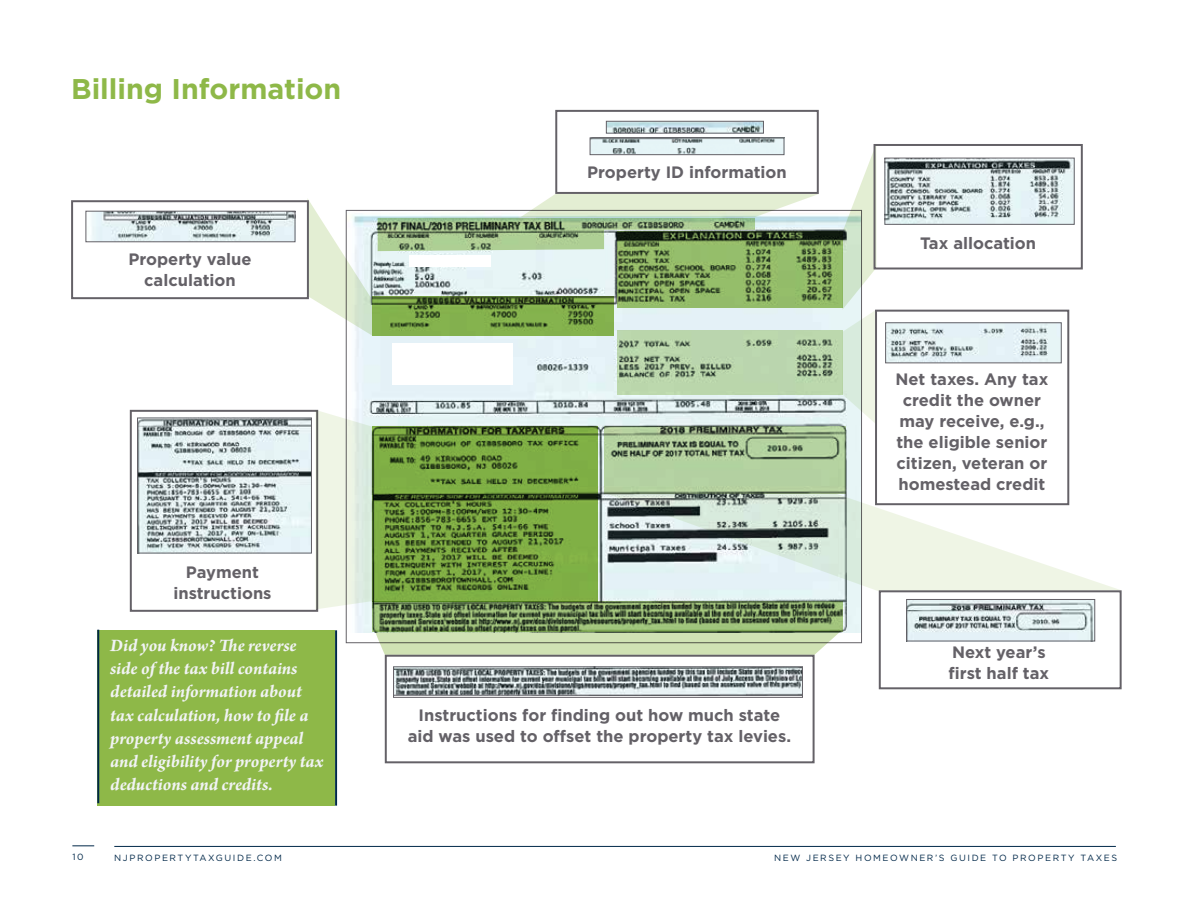
<style>
.page{position:relative;width:1188px;height:918px;background:#fff}
.page>*{position:absolute;margin:0;border:0;box-sizing:border-box;transform-origin:0 0}
.t1{font:700 28.5px "Gotham";color:#8eb848}
.t2{font:italic 700 18.6px/23.2px "Arno Pro";letter-spacing:-.005em;color:#f1f3f4}
.t3{font:700 16.5px/21px "Gotham";color:#646167;text-align:center}
.t4{font:9px "Gotham";letter-spacing:.175em;color:#002849}
</style>
<div class="page">
<div style="left:97px;top:630px;width:238px;height:176px;background:#8eb848"></div>
<hr style="left:335px;top:630px;width:2px;height:176px;background:#002849">
<hr style="left:97px;top:630px;width:2px;height:173px;background:#002849">
<img style="left:355px;top:215px;width:505px;height:418px">
<svg style="left:372px;top:296px;width:242px;height:40px;background:#6f9641"></svg>
<svg style="left:617px;top:231px;width:225px;height:77px;background:#7da059"></svg>
<svg style="left:617px;top:331px;width:225px;height:64px;background:#aec9a1"></svg>
<svg style="left:604px;top:426px;width:241px;height:68px;background:#9fb98e"></svg>
<svg style="left:372px;top:426px;width:226px;height:175px;background:#6a9239"></svg>
<svg style="left:372px;top:601px;width:470px;height:31px;background:#688252"></svg>
<svg style="left:378px;top:194px;width:441px;height:57px"></svg>
<div style="left:555px;top:110px;width:264px;height:84px;background:#fff;border:2px solid #646167"></div>
<svg style="left:307px;top:198px;width:65px;height:138px"></svg>
<img style="left:608px;top:123px;width:154px;height:8px">
<div style="left:606px;top:121px;width:158px;height:12px;border:1px solid #646167"></div>
<img style="left:592px;top:140px;width:190px;height:13px">
<div style="left:590px;top:138px;width:194px;height:17px;border:1px solid #646167"></div>
<div style="left:71px;top:200px;width:238px;height:99px;background:#fff;border:2px solid #646167"></div>
<img style="left:91px;top:213px;width:202px;height:27px">
<div style="left:86px;top:211px;width:209px;height:31px;border:1px solid #646167"></div>
<div style="left:874px;top:144px;width:209px;height:125px;border:2px solid #646167"></div>
<img style="left:887px;top:160px;width:185px;height:62px">
<svg style="left:842px;top:144px;width:34px;height:281px"></svg>
<div style="left:875px;top:310px;width:194px;height:195px;border:2px solid #646167"></div>
<img style="left:888px;top:325px;width:171px;height:36px">
<div style="left:886px;top:323px;width:175px;height:40px;border:1px solid #646167"></div>
<svg style="left:606px;top:494px;width:513px;height:99px"></svg>
<div style="left:879px;top:590px;width:243px;height:99px;background:#fff;border:2px solid #646167"></div>
<img style="left:909px;top:601px;width:184px;height:38px">
<div style="left:907px;top:599px;width:188px;height:42px;border:1px solid #646167"></div>
<div style="left:130px;top:410px;width:188px;height:202px;background:#fff;border:2px solid #646167"></div>
<div style="left:385px;top:655px;width:430px;height:108px;background:#fff;border:2px solid #646167"></div>
<img style="left:139px;top:420px;width:171px;height:131px">
<div style="left:137px;top:418px;width:175px;height:135px;border:1px solid #646167"></div>
<svg style="left:395px;top:669px;width:406px;height:26px;background:#949d9f"></svg>
<div style="left:393px;top:667px;width:410px;height:31px;border:1px solid #646167"></div>
<svg style="left:315px;top:410px;width:57px;height:199px;background:#e1eadd"></svg>
<svg style="left:375px;top:630px;width:467px;height:25px;background:#bfd0a5"></svg>
<div style="left:393px;top:343px;width:120px;height:42px;background:#fff"></div>
<div style="left:409px;top:256px;width:81px;height:11px;background:#fff"></div>
<hr style="left:114px;top:846px;width:1002px;height:1px;background:#002849">
<svg style="left:72px;top:845px;width:22px;height:1px"></svg>
<h1 class="t1" style="left:71px;top:70px;width:272px">Billing Information</h1>
<p class="t3" style="left:128px;top:248px;width:125px">Property value calculation</p>
<p class="t3" style="left:587px;top:161px;width:201px">Property ID information</p>
<p class="t3" style="left:173px;top:562px;width:100px">Payment instructions</p>
<p class="t2" style="left:110px;top:635px;width:215px">Did you know? The reverse side of the tax bill contains detailed information about tax calculation, how to file a property assessment appeal and eligibility for property tax deductions and credits.</p>
<p class="t3" style="left:408px;top:705px;width:385px">Instructions for finding out how much state aid was used to offset the property tax levies.</p>
<p class="t3" style="left:920px;top:232px;width:118px">Tax allocation</p>
<p class="t3" style="left:896px;top:368px;width:154px">Net taxes. Any tax credit the owner may receive, e.g., the eligible senior citizen, veteran or homestead credit</p>
<p class="t3" style="left:949px;top:642px;width:102px;text-align:left">Next year’s first half tax</p>
<p class="t4" style="left:72px;top:851px;width:13px">10</p>
<p class="t4" style="left:114px;top:852px;width:169px">NJPROPERTYTAXGUIDE.COM</p>
<p class="t4" style="left:774px;top:852px;width:345px">NEW JERSEY HOMEOWNER’S GUIDE TO PROPERTY TAXES</p>
</div>
